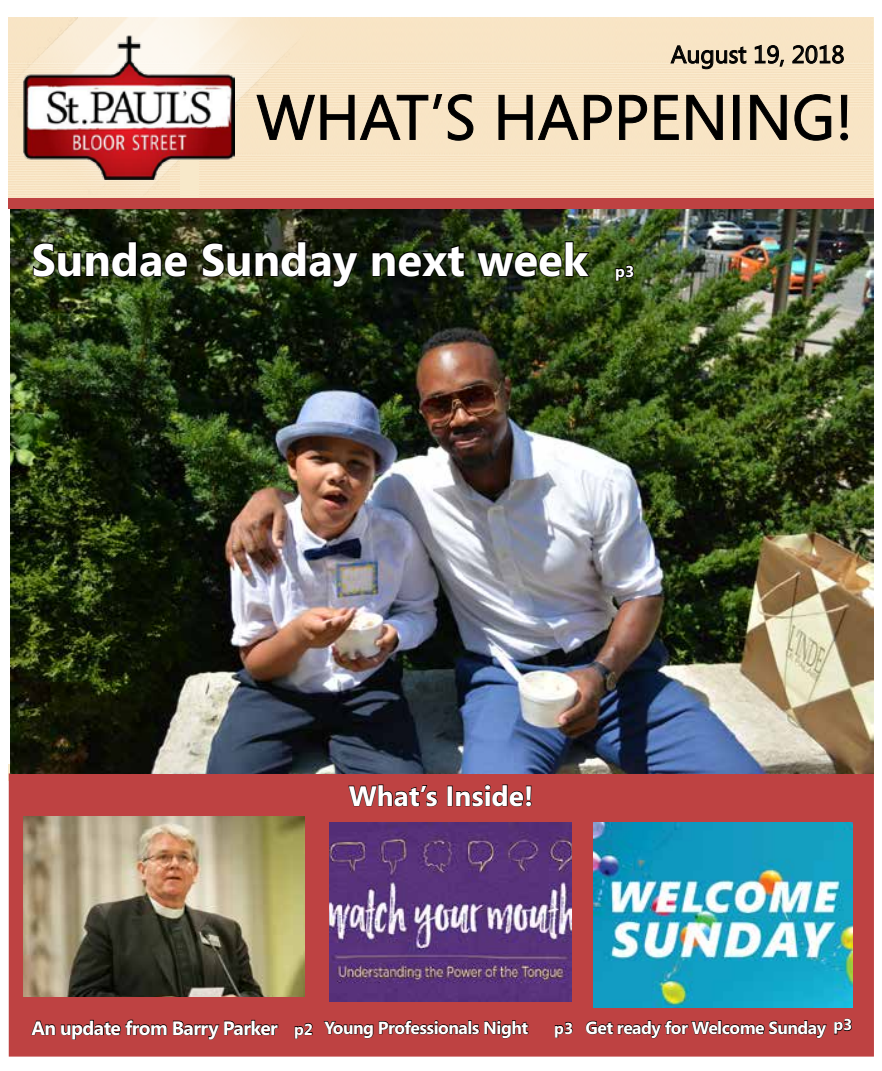
<style>
.page{position:relative;width:882px;height:1071px;background:#fff}
.page>*{position:absolute;margin:0;border:0;box-sizing:border-box;transform-origin:0 0}
.t1{font:63px "Segoe";color:#000}
.t2{font:700 45.5px "Segoe";color:#fff}
.t3{font:700 28px "Segoe";color:#fff}
.t4{font:24.5px "Segoe";color:#000}
.t5{font:700 19.25px "Segoe";letter-spacing:-.03em;color:#fff}
.t6{font:700 17.5px "Segoe";letter-spacing:-.03em;color:#fff}
.t7{font:700 15.75px "Segoe";color:#fff}
.s1{font-size:15.75px}
.s2{font-size:17.5px}
</style>
<div class="page">
<div style="left:9px;top:773px;width:865px;height:284px;background:#be4242;border:2px solid #be4242"></div>
<svg style="left:348px;top:784px;width:90px;height:23px"></svg>
<div style="left:447px;top:786px;width:6px;height:20px;border:1px solid #000"></div>
<svg style="left:455px;top:784px;width:77px;height:23px"></svg>
<svg style="left:323px;top:1020px;width:206px;height:19px"></svg>
<svg style="left:585px;top:1020px;width:242px;height:19px"></svg>
<svg style="left:834px;top:1018px;width:18px;height:17px"></svg>
<img style="left:10px;top:209px;width:864px;height:564px">
<svg style="left:31px;top:1019px;width:248px;height:21px"></svg>
<svg style="left:294px;top:1022px;width:19px;height:17px"></svg>
<svg style="left:554px;top:1021px;width:19px;height:17px"></svg>
<svg style="left:615px;top:263px;width:20px;height:19px"></svg>
<div style="left:9px;top:194px;width:865px;height:15px;background:#be4242"></div>
<img style="left:352px;top:17px;width:521px;height:181px">
<img style="left:10px;top:17px;width:342px;height:181px">
<svg style="left:256px;top:93px;width:218px;height:48px;background:#dbc9ae"></svg>
<svg style="left:498px;top:94px;width:114px;height:47px;background:#d9c8ac"></svg>
<svg style="left:619px;top:94px;width:29px;height:47px"></svg>
<svg style="left:654px;top:94px;width:25px;height:47px"></svg>
<svg style="left:686px;top:94px;width:37px;height:47px;background:#cfbfa4"></svg>
<svg style="left:750px;top:94px;width:37px;height:47px;background:#cfbfa4"></svg>
<svg style="left:794px;top:94px;width:38px;height:47px;background:#d5c4a9"></svg>
<svg style="left:840px;top:94px;width:9px;height:47px"></svg>
<img style="left:23px;top:35px;width:212px;height:145px">
<svg style="left:670px;top:40px;width:77px;height:29px;background:#c9b99f"></svg>
<svg style="left:755px;top:45px;width:29px;height:22px"></svg>
<svg style="left:792px;top:45px;width:52px;height:19px"></svg>
<img style="left:594px;top:822px;width:258px;height:186px">
<img style="left:329px;top:822px;width:242px;height:180px">
<svg style="left:32px;top:240px;width:157px;height:38px;background:#1c270f"></svg>
<img style="left:201px;top:240px;width:159px;height:48px">
<svg style="left:371px;top:244px;width:95px;height:34px;background:#111b0a"></svg>
<svg style="left:475px;top:240px;width:117px;height:38px;background:#2a3a14"></svg>
<img style="left:23px;top:816px;width:282px;height:181px">
<p class="t4" style="left:671px;top:38px;width:175px">August 19, 2018</p>
<h1 class="t1" style="left:256px;top:74px;width:598px">WHAT’S HAPPENING!</h1>
<h2 class="t2" style="left:32px;top:227px;width:558px">Sundae Sunday next week</h2>
<p class="t7" style="left:615px;top:260px;width:20px">p3</p>
<h3 class="t3" style="left:349px;top:776px;width:186px">What’s Inside!</h3>
<p class="t5" style="left:32px;top:1014px;width:498px">An update from Barry Parker <span class="s1">p2</span> <span class="s2">Young Professionals Night</span></p>
<p class="t6" style="left:554px;top:1015px;width:300px"><span class="s1">p3</span> Get ready for Welcome Sunday <sup>p3</sup></p>
</div>
